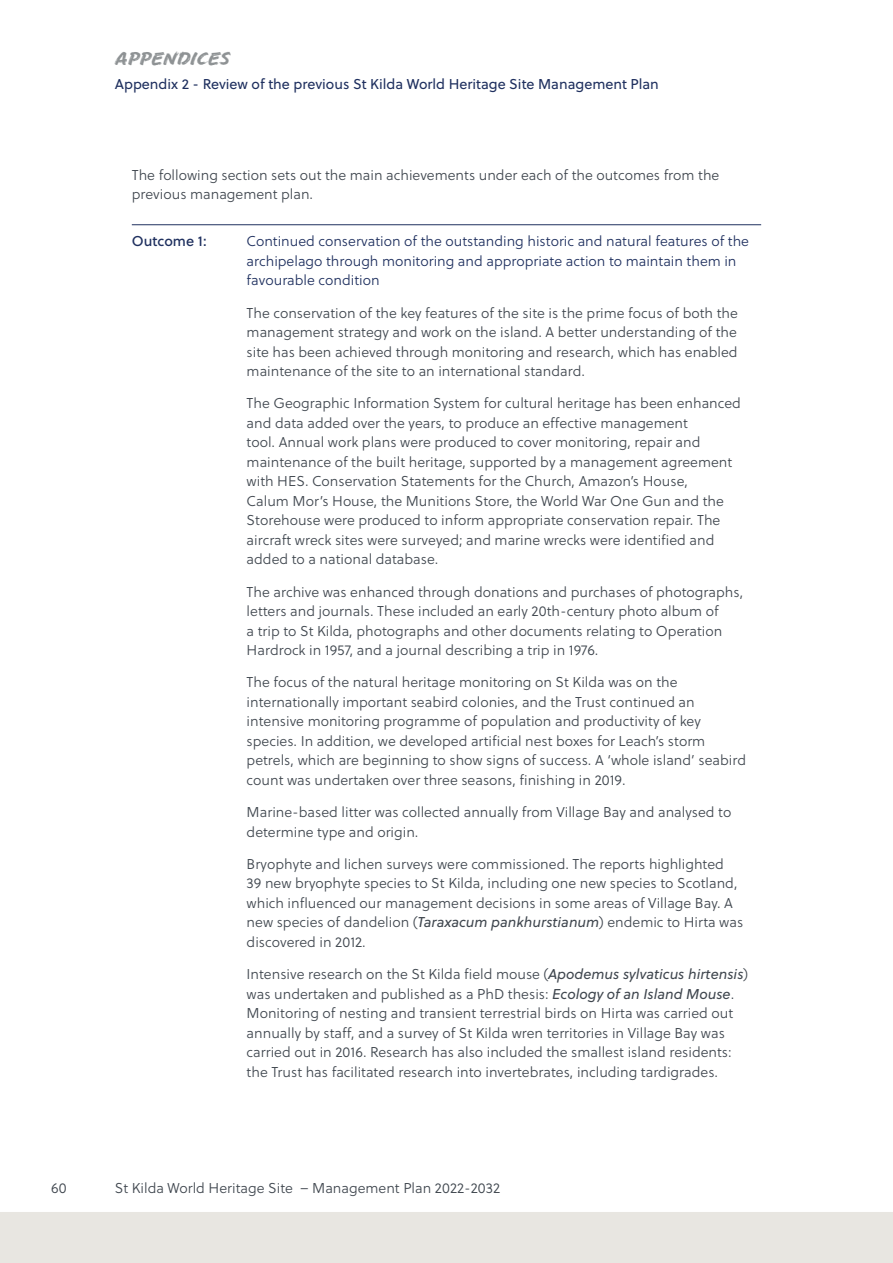
<style>
.page{position:relative;width:893px;height:1263px;background:#fff}
.page>*{position:absolute;margin:0;border:0;box-sizing:border-box;transform-origin:0 0}
.t1{font:18px "NTS Maxwell";color:#8e9294}
.Plan_Obj_Appendix_bo{font:14.25px/19.5px "Soleil Lt";color:#40474f}
.Plan_Obj_Appendix_he{font:14.25px/19.5px "Soleil Lt";color:#1f305f}
.Main_body{font:14.25px/19.5px "Soleil Lt";color:#40474f}
.t2{font:14.25px "Soleil";color:#1f305f}
.Plan_Obj_Appendix_he-2{font:14.25px "Soleil Bk";color:#1f305f}
.s1{font-family:"Soleil";font-style:italic}
</style>
<div class="page">
<hr style="left:132px;top:224px;width:629px;height:1px;background:#1f305f">
<div style="left:0;top:1212px;width:893px;height:51px;background:#e8e6e1"></div>
<p class="t1" style="left:115px;top:46px;width:118px">APPENDICES</p>
<p class="t2" style="left:115px;top:74px;width:546px">Appendix 2 - Review of the previous St Kilda World Heritage Site Management Plan</p>
<p class="Main_body" style="left:132px;top:165px;width:589px">The following section sets out the main achievements under each of the outcomes from the previous management plan.</p>
<p class="Plan_Obj_Appendix_he-2" style="left:132px;top:230px;width:76px">Outcome 1:</p>
<p class="Plan_Obj_Appendix_he" style="left:247px;top:231px;width:504px">Continued conservation of the outstanding historic and natural features of the archipelago through monitoring and appropriate action to maintain them in favourable condition</p>
<p class="Plan_Obj_Appendix_bo" style="left:247px;top:303px;width:493px;text-align:justify">The conservation of the key features of the site is the prime focus of both the management strategy and work on the island. A better understanding of the site has been achieved through monitoring and research, which has enabled maintenance of the site to an international standard.</p>
<p class="Plan_Obj_Appendix_bo" style="left:247px;top:393px;width:496px">The Geographic Information System for cultural heritage has been enhanced and data added over the years, to produce an effective management<br>tool. Annual work plans were produced to cover monitoring, repair and maintenance of the built heritage, supported by a management agreement with HES. Conservation Statements for the Church, Amazon’s House,<br>Calum Mor’s House, the Munitions Store, the World War One Gun and the Storehouse were produced to inform appropriate conservation repair. The aircraft wreck sites were surveyed; and marine wrecks were identified and added to a national database.</p>
<p class="Plan_Obj_Appendix_bo" style="left:247px;top:582px;width:498px">The archive was enhanced through donations and purchases of photographs, letters and journals. These included an early 20th-century photo album of<br>a trip to St Kilda, photographs and other documents relating to Operation Hardrock in 1957, and a journal describing a trip in 1976.</p>
<p class="Plan_Obj_Appendix_bo" style="left:247px;top:672px;width:501px">The focus of the natural heritage monitoring on St Kilda was on the internationally important seabird colonies, and the Trust continued an intensive monitoring programme of population and productivity of key species. In addition, we developed artificial nest boxes for Leach’s storm petrels, which are beginning to show signs of success. A ‘whole island’ seabird count was undertaken over three seasons, finishing in 2019.</p>
<p class="Plan_Obj_Appendix_bo" style="left:247px;top:802px;width:486px">Marine-based litter was collected annually from Village Bay and analysed to determine type and origin.</p>
<p class="Plan_Obj_Appendix_bo" style="left:247px;top:854px;width:498px">Bryophyte and lichen surveys were commissioned. The reports highlighted<br>39 new bryophyte species to St Kilda, including one new species to Scotland, which influenced our management decisions in some areas of Village Bay. A new species of dandelion (<span class="s1">Taraxacum pankhurstianum</span>) endemic to Hirta was discovered in 2012.</p>
<p class="Plan_Obj_Appendix_bo" style="left:247px;top:964px;width:503px">Intensive research on the St Kilda field mouse (<span class="s1">Apodemus sylvaticus hirtensis</span>) was undertaken and published as a PhD thesis: <span class="s1">Ecology of an Island Mouse</span>.<br>Monitoring of nesting and transient terrestrial birds on Hirta was carried out annually by staff, and a survey of St Kilda wren territories in Village Bay was carried out in 2016. Research has also included the smallest island residents: the Trust has facilitated research into invertebrates, including tardigrades.</p>
<p class="Plan_Obj_Appendix_bo" style="left:51px;top:1178px;width:17px">60</p>
<p class="Plan_Obj_Appendix_bo" style="left:115px;top:1178px;width:387px">St Kilda World Heritage Site – Management Plan 2022-2032</p>
</div>
